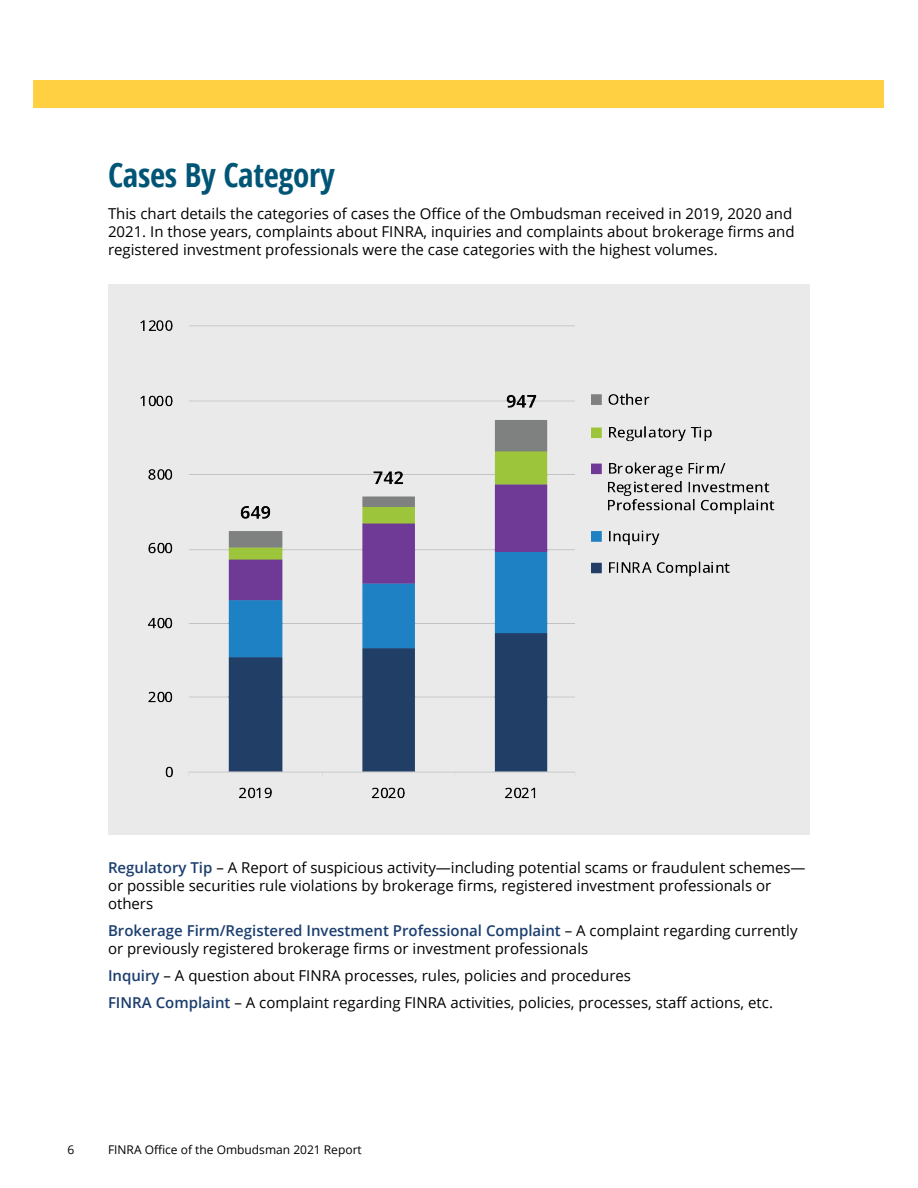
<style>
.page{position:relative;width:918px;height:1188px;background:#fff}
.page>*{position:absolute;margin:0;border:0;box-sizing:border-box;transform-origin:0 0}
.t1{font:700 33px "Open Sans Condensed";letter-spacing:-.01em;color:#005576}
.t2{font:15px/18px "Open Sans";color:#000}
.t3{font:12px "Open Sans";color:#000}
.s1{font-weight:600;color:#1b3e6f}
</style>
<div class="page">
<div style="left:34px;top:81px;width:850px;height:27px;background:#ffd041"></div>
<div style="left:108px;top:285px;width:702px;height:550px;background:#eaeaea"></div>
<img style="left:140px;top:320px;width:634px;height:479px">
<h1 class="t1" style="left:108px;top:152px;width:228px">Cases By Category</h1>
<p class="t2" style="left:108px;top:204px;width:688px">This chart details the categories of cases the Office of the Ombudsman received in 2019, 2020 and<br>2021. In those years, complaints about FINRA, inquiries and complaints about brokerage firms and registered investment professionals were the case categories with the highest volumes.</p>
<p class="t2" style="left:108px;top:858px;width:699px"><span class="s1">Regulatory Tip</span> – A Report of suspicious activity—including potential scams or fraudulent schemes— or possible securities rule violations by brokerage firms, registered investment professionals or others</p>
<p class="t2" style="left:108px;top:921px;width:691px"><span class="s1">Brokerage Firm/Registered Investment Professional Complaint</span> – A complaint regarding currently or previously registered brokerage firms or investment professionals</p>
<p class="t2" style="left:108px;top:961px;width:667px;line-height:27px"><span class="s1">Inquiry</span> – A question about FINRA processes, rules, policies and procedures<br><span class="s1">FINRA Complaint</span> – A complaint regarding FINRA activities, policies, processes, staff actions, etc.</p>
<p class="t3" style="left:68px;top:1142px;width:8px">6</p>
<p class="t3" style="left:108px;top:1142px;width:255px">FINRA Office of the Ombudsman 2021 Report</p>
</div>
